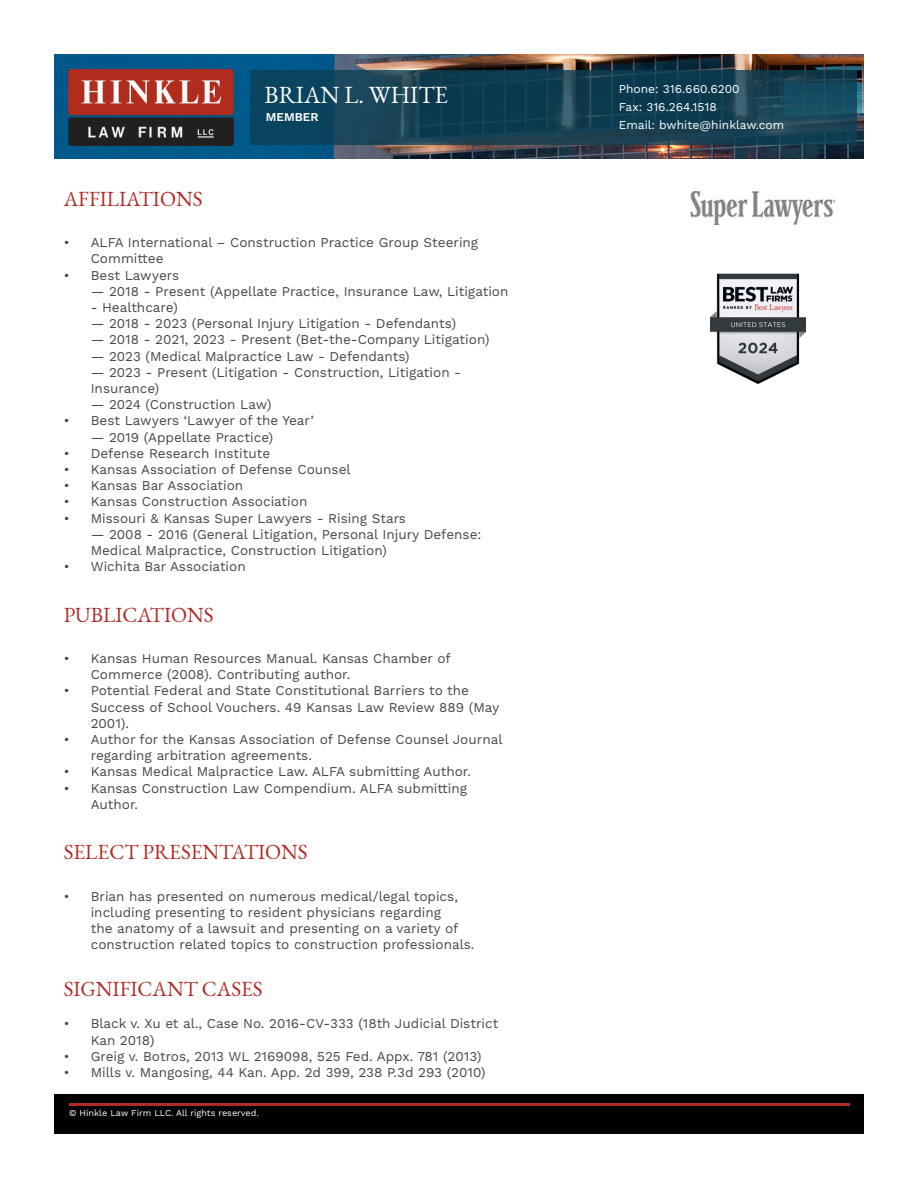
<style>
.page{position:relative;width:918px;height:1188px;background:#fff}
.page>*{position:absolute;margin:0;border:0;box-sizing:border-box;transform-origin:0 0}
.t1{font:24px "EB Garamond";color:#fff}
.t2{font:21px "EB Garamond";color:#b02a24}
.t3{font:13.5px/16.2px "Work Sans";color:#464747}
.t4{font:12px "Work Sans";color:#fff}
.t5{font:600 12px "Work Sans";color:#fff}
.t6{font:9px "Work Sans";color:#fff}
</style>
<div class="page">
<div style="left:54px;top:1094px;width:810px;height:40px;background:#000"></div>
<hr style="left:69px;top:1104px;width:781px;height:2px;background:#b02a24">
<img style="left:54px;top:54px;width:810px;height:105px">
<img style="left:68px;top:70px;width:165px;height:75px">
<svg style="left:250px;top:70px;width:606px;height:75px;background:#134155"></svg>
<img style="left:690px;top:191px;width:146px;height:34px">
<img style="left:710px;top:275px;width:96px;height:109px">
<div style="left:688px;top:272px;width:145px;height:121px;border:2px solid #fff"></div>
<p class="t1" style="left:265px;top:79px;width:185px">BRIAN L. WHITE</p>
<p class="t5" style="left:266px;top:110px;width:54px">MEMBER</p>
<p class="t2" style="left:64px;top:185px;width:140px">AFFILIATIONS</p>
<p class="t3" style="left:91px;top:235px;width:389px;text-indent:-27px">• ALFA International – Construction Practice Group Steering<br>Committee</p>
<p class="t3" style="left:64px;top:268px;width:117px">• Best Lawyers</p>
<p class="t3" style="left:91px;top:284px;width:419px">— 2018 - Present (Appellate Practice, Insurance Law, Litigation</p>
<p class="t3" style="left:91px;top:300px;width:89px">- Healthcare)</p>
<p class="t3" style="left:91px;top:316px;width:367px">— 2018 - 2023 (Personal Injury Litigation - Defendants)</p>
<p class="t3" style="left:91px;top:332px;width:400px">— 2018 - 2021, 2023 - Present (Bet-the-Company Litigation)</p>
<p class="t3" style="left:91px;top:349px;width:320px">— 2023 (Medical Malpractice Law - Defendants)</p>
<p class="t3" style="left:91px;top:365px;width:372px">— 2023 - Present (Litigation - Construction, Litigation -<br>Insurance)</p>
<p class="t3" style="left:91px;top:397px;width:182px">— 2024 (Construction Law)</p>
<p class="t3" style="left:64px;top:413px;width:252px">• Best Lawyers ‘Lawyer of the Year’</p>
<p class="t3" style="left:91px;top:430px;width:184px">— 2019 (Appellate Practice)</p>
<p class="t3" style="left:64px;top:446px;width:208px">• Defense Research Institute</p>
<p class="t3" style="left:64px;top:462px;width:288px">• Kansas Association of Defense Counsel</p>
<p class="t3" style="left:64px;top:478px;width:181px">• Kansas Bar Association</p>
<p class="t3" style="left:64px;top:494px;width:245px">• Kansas Construction Association</p>
<p class="t3" style="left:64px;top:511px;width:344px">• Missouri &amp; Kansas Super Lawyers - Rising Stars</p>
<p class="t3" style="left:91px;top:527px;width:392px">— 2008 - 2016 (General Litigation, Personal Injury Defense:<br>Medical Malpractice, Construction Litigation)</p>
<p class="t3" style="left:64px;top:559px;width:184px">• Wichita Bar Association</p>
<p class="t2" style="left:64px;top:601px;width:151px">PUBLICATIONS</p>
<p class="t3" style="left:91px;top:651px;width:362px;text-indent:-27px">• Kansas Human Resources Manual. Kansas Chamber of<br>Commerce (2008). Contributing author.</p>
<p class="t3" style="left:91px;top:683px;width:410px;text-indent:-27px">• Potential Federal and State Constitutional Barriers to the<br>Success of School Vouchers. 49 Kansas Law Review 889 (May<br>2001).</p>
<p class="t3" style="left:91px;top:732px;width:413px;text-indent:-27px">• Author for the Kansas Association of Defense Counsel Journal regarding arbitration agreements.</p>
<p class="t3" style="left:64px;top:764px;width:409px">• Kansas Medical Malpractice Law. ALFA submitting Author.</p>
<p class="t3" style="left:91px;top:781px;width:378px;text-indent:-27px">• Kansas Construction Law Compendium. ALFA submitting<br>Author.</p>
<p class="t2" style="left:64px;top:839px;width:245px">SELECT PRESENTATIONS</p>
<p class="t3" style="left:91px;top:889px;width:385px;text-indent:-27px">• Brian has presented on numerous medical/legal topics, including presenting to resident physicians regarding<br>the anatomy of a lawsuit and presenting on a variety of construction related topics to construction professionals.</p>
<p class="t2" style="left:64px;top:975px;width:201px">SIGNIFICANT CASES</p>
<p class="t3" style="left:91px;top:1016px;width:409px;text-indent:-27px">• Black v. Xu et al., Case No. 2016-CV-333 (18th Judicial District<br>Kan 2018)</p>
<p class="t3" style="left:64px;top:1049px;width:419px">• Greig v. Botros, 2013 WL 2169098, 525 Fed. Appx. 781 (2013)</p>
<p class="t3" style="left:64px;top:1065px;width:423px">• Mills v. Mangosing, 44 Kan. App. 2d 399, 238 P.3d 293 (2010)</p>
<p class="t6" style="left:69px;top:1108px;width:191px">© Hinkle Law Firm LLC. All rights reserved.</p>
<p class="t4" style="left:619px;top:82px;width:122px">Phone: 316.660.6200</p>
<p class="t4" style="left:619px;top:100px;width:99px">Fax: 316.264.1518</p>
<p class="t4" style="left:619px;top:118px;width:167px">Email: bwhite@hinklaw.com</p>
</div>
